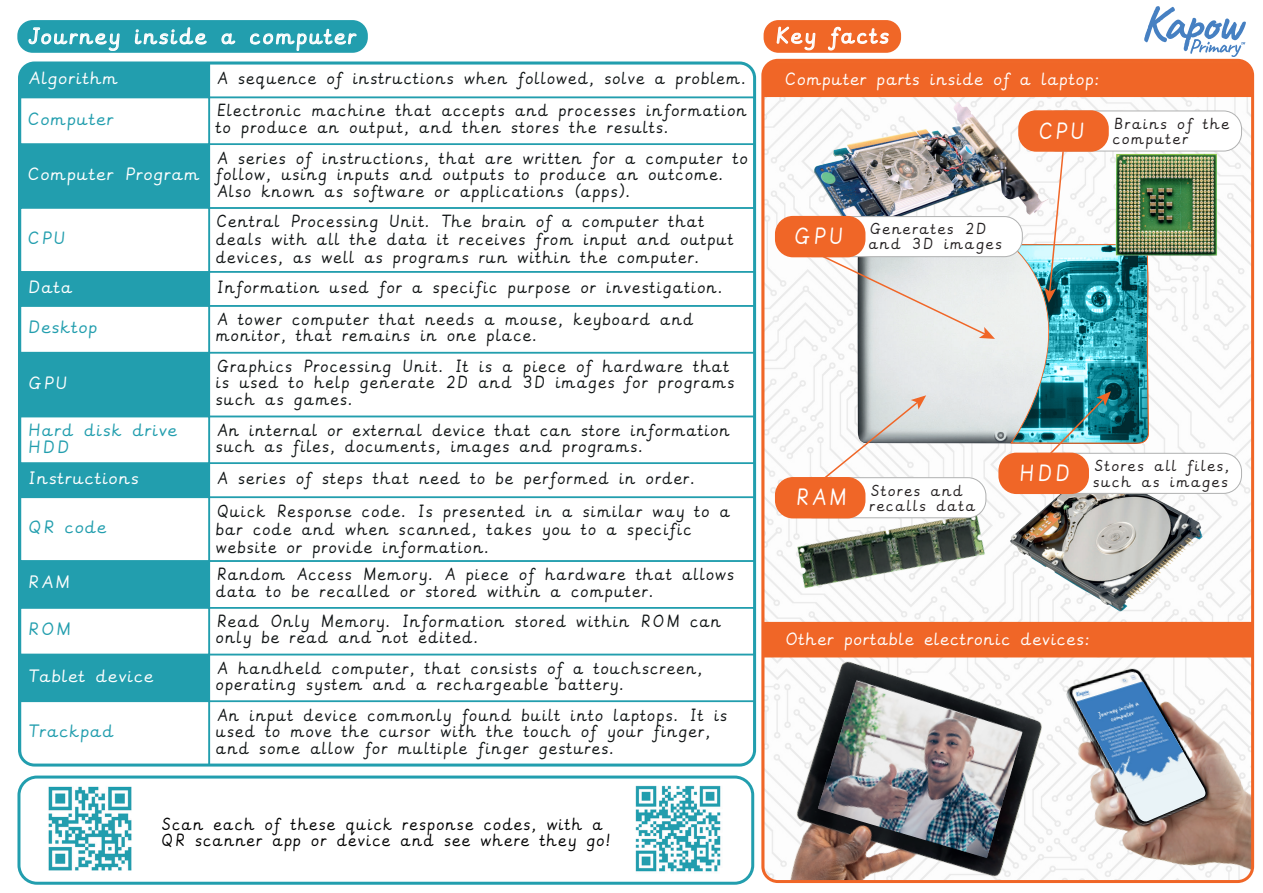
<style>
.page{position:relative;width:1263px;height:893px;background:#fff}
.page>*{position:absolute;margin:0;border:0;box-sizing:border-box;transform-origin:0 0}
.t1{font:18.75px "CCW Precursive 3";color:#fff;scale:.96 1}
.t2{font:18px "CCW Precursive 3";color:#fff}
.t3{font:14.25px "CCW Precursive 3";letter-spacing:-.05em;color:#fff}
.t4{font:14.25px "CCW Precursive 3";letter-spacing:-.05em;color:#fff;scale:1.05 1}
.t5{font:14.25px/17.1px "CCW Precursive 3";letter-spacing:-.05em;color:#229eae;scale:1.05 1}
.t6{font:13.95px/16.5px "CCW Precursive 3";letter-spacing:-.03em;color:#101415;scale:.96 1}
.t7{font:13.95px/16.5px "CCW Precursive 3";letter-spacing:-.03em;color:#000001;scale:.96 1}
.t8{font:12.75px/15.3px "CCW Precursive 3";color:#231f20}
</style>
<div class="page">
<img style="left:48px;top:786px;width:84px;height:85px">
<div style="left:17px;top:20px;width:351px;height:33px;background:#229eae;border-radius:15px"></div>
<svg style="left:1144px;top:6px;width:102px;height:51px"></svg>
<svg style="left:28px;top:20px;width:92px;height:31px"></svg>
<svg style="left:134px;top:20px;width:73px;height:33px"></svg>
<svg style="left:221px;top:33px;width:15px;height:12px"></svg>
<svg style="left:250px;top:28px;width:108px;height:24px"></svg>
<div style="left:763px;top:20px;width:138px;height:33px;background:#f06727;border-radius:15px"></div>
<svg style="left:776px;top:20px;width:40px;height:39px"></svg>
<svg style="left:827px;top:20px;width:63px;height:33px"></svg>
<div style="left:17px;top:775px;width:737px;height:110px;border:3px solid #229eae;border-radius:18px"></div>
<img style="left:635px;top:785px;width:86px;height:87px">
<img style="left:765px;top:63px;width:485px;height:816px">
<svg style="left:1070px;top:674px;width:138px;height:150px"></svg>
<img style="left:818px;top:681px;width:204px;height:177px">
<div style="left:761px;top:59px;width:493px;height:824px;border:3px solid #f06627;border-radius:15px"></div>
<div style="left:20px;top:97px;width:190px;height:48px;border:2px solid #229eae"></div>
<div style="left:208px;top:97px;width:546px;height:48px;border:2px solid #229eae"></div>
<div style="left:20px;top:462px;width:190px;height:36px;background:#229eae"></div>
<svg style="left:208px;top:464px;width:544px;height:33px"></svg>
<div style="left:20px;top:654px;width:190px;height:48px;background:#229eae"></div>
<svg style="left:208px;top:655px;width:544px;height:46px"></svg>
<div style="left:20px;top:701px;width:190px;height:64px;border:2px solid #229eae"></div>
<div style="left:208px;top:701px;width:546px;height:64px;border:2px solid #229eae"></div>
<div style="left:20px;top:271px;width:190px;height:36px;background:#229eae;border:2px solid #229eae"></div>
<div style="left:20px;top:144px;width:190px;height:65px;background:#229eae"></div>
<div style="left:208px;top:144px;width:546px;height:65px;border:2px solid #229eae"></div>
<div style="left:20px;top:207px;width:190px;height:66px;background:#fff;border:2px solid #229eae"></div>
<svg style="left:208px;top:207px;width:544px;height:100px"></svg>
<div style="left:20px;top:416px;width:190px;height:48px;border:2px solid #229eae"></div>
<div style="left:208px;top:416px;width:546px;height:48px;border:2px solid #229eae"></div>
<div style="left:20px;top:560px;width:190px;height:48px;background:#229eae"></div>
<svg style="left:208px;top:562px;width:3px;height:45px"></svg>
<div style="left:20px;top:607px;width:190px;height:48px;border:2px solid #229eae"></div>
<div style="left:208px;top:607px;width:546px;height:48px;border:2px solid #229eae"></div>
<div style="left:20px;top:352px;width:190px;height:65px;background:#229eae"></div>
<svg style="left:208px;top:352px;width:544px;height:65px"></svg>
<div style="left:20px;top:497px;width:190px;height:65px;border:2px solid #229eae"></div>
<div style="left:208px;top:497px;width:546px;height:65px;border:2px solid #229eae"></div>
<div style="left:20px;top:63px;width:190px;height:35px;background:#229eae"></div>
<svg style="left:208px;top:65px;width:544px;height:33px"></svg>
<div style="left:18px;top:61px;width:738px;height:705px;border:3px solid #229eae;border-radius:15px"></div>
<div style="left:1039px;top:111px;width:202px;height:40px;background:#fff;border-radius:18px"></div>
<div style="left:1039px;top:111px;width:203px;height:40px;border:1px solid #b0b1b1;border-radius:18px"></div>
<div style="left:1018px;top:110px;width:91px;height:42px;background:#f06627;border-radius:18px"></div>
<div style="left:795px;top:217px;width:227px;height:40px;background:#fff;border-radius:18px"></div>
<div style="left:795px;top:216px;width:228px;height:41px;border:1px solid #b0b1b1;border-radius:18px"></div>
<div style="left:775px;top:216px;width:90px;height:41px;background:#f06627;border-radius:18px"></div>
<div style="left:1019px;top:453px;width:222px;height:40px;background:#fff;border-radius:18px"></div>
<div style="left:1019px;top:453px;width:223px;height:41px;border:1px solid #b0b1b1;border-radius:18px"></div>
<div style="left:998px;top:453px;width:91px;height:41px;background:#f06627;border-radius:18px"></div>
<div style="left:796px;top:478px;width:190px;height:40px;background:#fff;border-radius:18px"></div>
<div style="left:795px;top:477px;width:191px;height:41px;border:1px solid #b0b1b1;border-radius:18px"></div>
<div style="left:775px;top:477px;width:90px;height:41px;background:#f06627;border-radius:18px"></div>
<p class="t2" style="left:23px;top:26px;width:333px">Journey inside a computer</p>
<p class="t2" style="left:771px;top:25px;width:118px">Key facts</p>
<p class="t4" style="left:25px;top:70px;width:90px">Algorithm</p>
<p class="t6" style="left:214px;top:72px;width:556px">A sequence of instructions when followed, solve a problem.</p>
<p class="t5" style="left:25px;top:112px;width:85px">Computer</p>
<p class="t6" style="left:214px;top:104px;width:556px">Electronic machine that accepts and processes information to produce an output, and then stores the results.</p>
<p class="t4" style="left:25px;top:166px;width:167px">Computer Program</p>
<p class="t5" style="left:25px;top:231px;width:39px">CPU</p>
<p class="t6" style="left:214px;top:151px;width:557px">A series of instructions, that are written for a computer to follow, using inputs and outputs to produce an outcome.<br>Also known as software or applications (apps).</p>
<p class="t6" style="left:214px;top:214px;width:542px;line-height:18px">Central Processing Unit. The brain of a computer that deals with all the data it receives from input and output devices, as well as programs run within the computer.</p>
<p class="t4" style="left:25px;top:279px;width:46px">Data</p>
<p class="t6" style="left:214px;top:280px;width:531px">Information used for a specific purpose or investigation.</p>
<p class="t5" style="left:25px;top:320px;width:70px">Desktop</p>
<p class="t6" style="left:214px;top:312px;width:500px">A tower computer that needs a mouse, keyboard and monitor, that remains in one place.</p>
<p class="t4" style="left:25px;top:374px;width:41px">GPU</p>
<p class="t6" style="left:214px;top:359px;width:543px">Graphics Processing Unit. It is a piece of hardware that is used to help generate 2D and 3D images for programs such as games.</p>
<p class="t5" style="left:25px;top:423px;width:146px">Hard disk drive<br>HDD</p>
<p class="t6" style="left:214px;top:423px;width:538px">An internal or external device that can store information such as files, documents, images and programs.</p>
<p class="t4" style="left:25px;top:470px;width:109px">Instructions</p>
<p class="t6" style="left:214px;top:472px;width:503px">A series of steps that need to be performed in order.</p>
<p class="t5" style="left:25px;top:520px;width:79px">QR code</p>
<p class="t6" style="left:214px;top:503px;width:539px;line-height:18px">Quick Response code. Is presented in a similar way to a bar code and when scanned, takes you to a specific website or provide information.</p>
<p class="t4" style="left:25px;top:574px;width:44px">RAM</p>
<p class="t6" style="left:214px;top:568px;width:543px">Random Access Memory. A piece of hardware that allows data to be recalled or stored within a computer.</p>
<p class="t5" style="left:25px;top:622px;width:45px">ROM</p>
<p class="t6" style="left:214px;top:614px;width:529px">Read Only Memory. Information stored within ROM can only be read and not edited.</p>
<p class="t4" style="left:25px;top:668px;width:123px">Tablet device</p>
<p class="t6" style="left:214px;top:661px;width:510px">A handheld computer, that consists of a touchscreen, operating system and a rechargeable battery.</p>
<p class="t5" style="left:25px;top:724px;width:86px">Trackpad</p>
<p class="t6" style="left:214px;top:708px;width:536px">An input device commonly found built into laptops. It is used to move the cursor with the touch of your finger, and some allow for multiple finger gestures.</p>
<p class="t7" style="left:158px;top:817px;width:471px">Scan each of these quick response codes, with a<br>QR scanner app or device and see where they go!</p>
<p class="t3" style="left:782px;top:71px;width:319px">Computer parts inside of a laptop:</p>
<h1 class="t1" style="left:1035px;top:120px;width:52px">CPU</h1>
<p class="t8" style="left:1110px;top:117px;width:120px">Brains of the</p>
<p class="t8" style="left:1110px;top:133px;width:78px">computer</p>
<h1 class="t1" style="left:790px;top:226px;width:56px">GPU</h1>
<p class="t8" style="left:866px;top:222px;width:136px">Generates 2D and 3D images</p>
<p class="t8" style="left:791px;top:484px;width:185px;text-indent:76px">Stores and<br><sup>RAM</sup> recalls data</p>
<p class="t8" style="left:1015px;top:460px;width:215px;text-align:right">Stores all files,<br><sup>HDD</sup> such as images</p>
<p class="t3" style="left:782px;top:631px;width:310px">Other portable electronic devices:</p>
</div>
